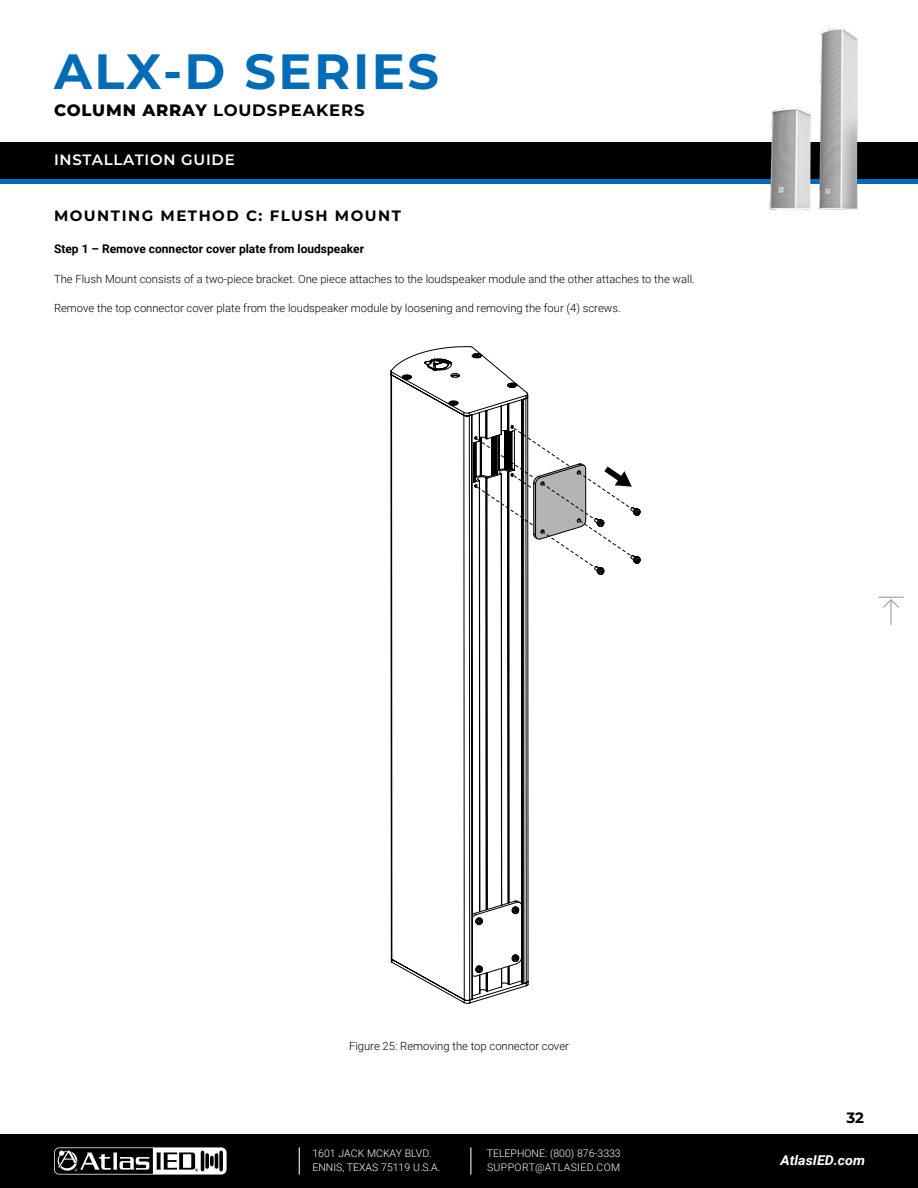
<style>
.page{position:relative;width:918px;height:1188px;background:#fff}
.page>*{position:absolute;margin:0;border:0;box-sizing:border-box;transform-origin:0 0}
.t1{font:700 49.5px "Montserrat";letter-spacing:.05em;color:#006cb7}
.t2{font:700 16.5px "Montserrat";letter-spacing:.05em;color:#000}
.t3{font:700 15px "Montserrat";letter-spacing:.1em;color:#000}
.t4{font:600 15px "Montserrat";letter-spacing:.05em;color:#fff}
.t5{font:italic 700 13.5px "Roboto";color:#fff;scale:1.05 1}
.t6{font:700 12px "Roboto";color:#000}
.t7{font:300 11.25px "Roboto";color:#000}
.t8{font:300 10.5px/13.5px "Roboto";color:#fff}
.s1{font-weight:800}
</style>
<div class="page">
<div style="left:0;top:1134px;width:918px;height:54px;background:#000"></div>
<svg style="left:54px;top:1147px;width:173px;height:28px"></svg>
<svg style="left:299px;top:1147px;width:1px;height:28px"></svg>
<svg style="left:470px;top:1147px;width:1px;height:28px"></svg>
<div style="left:0;top:142px;width:918px;height:5px;background:#000"></div>
<div style="left:0;top:178px;width:918px;height:6px;background:#006cb7"></div>
<div style="left:0;top:143px;width:918px;height:36px;background:#000"></div>
<img style="left:769px;top:28px;width:89px;height:183px">
<hr style="left:890px;top:600px;width:2px;height:24px;background:#999">
<svg style="left:879px;top:597px;width:24px;height:12px"></svg>
<svg style="left:390px;top:346px;width:138px;height:658px"></svg>
<svg style="left:477px;top:428px;width:164px;height:147px"></svg>
<hr style="left:521px;top:906px;width:1px;height:51px;background:#010101">
<svg style="left:472px;top:954px;width:50px;height:23px"></svg>
<svg style="left:472px;top:901px;width:50px;height:24px"></svg>
<h1 class="t1" style="left:54px;top:35px;width:387px">ALX-D SERIES</h1>
<h2 class="t2" style="left:54px;top:98px;width:312px"><span class="s1">COLUMN ARRAY</span> LOUDSPEAKERS</h2>
<h3 class="t4" style="left:54px;top:149px;width:182px">INSTALLATION GUIDE</h3>
<h3 class="t3" style="left:54px;top:204px;width:349px">MOUNTING METHOD C: FLUSH MOUNT</h3>
<p class="t6" style="left:54px;top:241px;width:312px">Step 1 – Remove connector cover plate from loudspeaker</p>
<p class="t7" style="left:54px;top:271px;width:642px">The Flush Mount consists of a two-piece bracket. One piece attaches to the loudspeaker module and the other attaches to the wall.</p>
<p class="t7" style="left:54px;top:300px;width:568px">Remove the top connector cover plate from the loudspeaker module by loosening and removing the four (4) screws.</p>
<p class="t7" style="left:349px;top:1038px;width:221px">Figure 25: Removing the top connector cover</p>
<p class="t8" style="left:312px;top:1147px;width:129px">1601 JACK MCKAY BLVD.<br>ENNIS, TEXAS 75119 U.S.A.</p>
<p class="t8" style="left:487px;top:1147px;width:135px">TELEPHONE: (800) 876-3333<br>SUPPORT@ATLASIED.COM</p>
<h3 class="t3" style="left:846px;top:1106px;width:19px">32</h3>
<p class="t5" style="left:781px;top:1151px;width:82px">AtlasIED.com</p>
</div>
